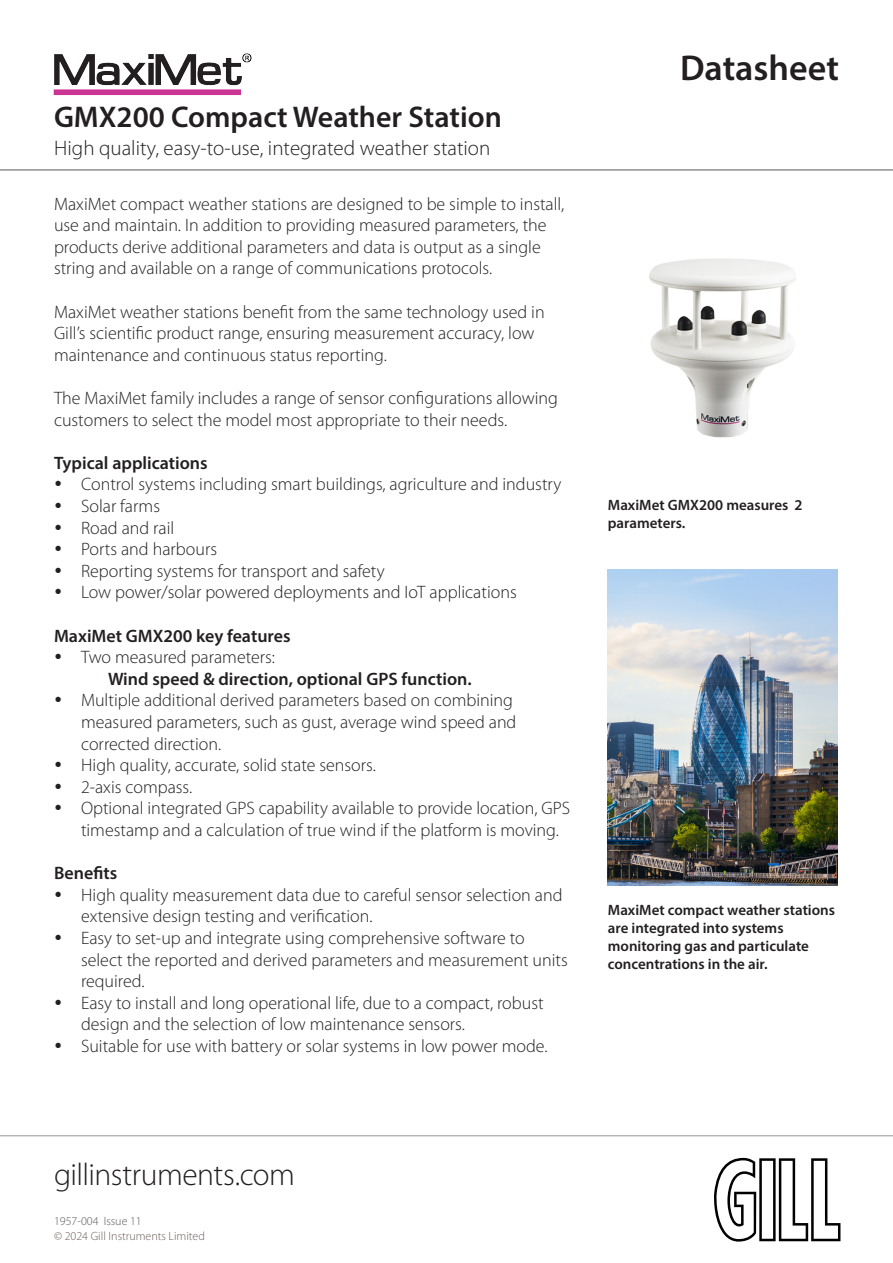
<style>
.page{position:relative;width:893px;height:1263px;background:#fff}
.page>*{position:absolute;margin:0;border:0;box-sizing:border-box;transform-origin:0 0}
.t1{font:600 36px "Myriad Pro";color:#231f20}
.t2{font:300 31.5px "Myriad Pro";letter-spacing:-.015em;color:#231f20}
.t3{font:600 30px "Myriad Pro";color:#231f20}
.t4{font:300 21px "Myriad Pro";color:#231f20}
.t5{font:300 18px/21.6px "Myriad Pro";color:#231f20}
.t6{font:600 18px/21.6px "Myriad Pro";color:#231f20}
.t7{font:600 15px/18px "Myriad Pro";color:#231f20}
.t8{font:300 12px "Myriad Pro";color:#6a605a}
.t9{font:300 12px "Myriad Pro";color:#5c5955}
.s1{font-weight:300}
</style>
<div class="page">
<svg style="left:714px;top:1158px;width:126px;height:83px"></svg>
<hr style="left:0;top:1135px;width:893px;height:1px;background:#939598">
<hr style="left:0;top:170px;width:893px;height:1px;background:#939598">
<hr style="left:0;top:169px;width:893px;height:1px;background:#939598">
<img style="left:53px;top:53px;width:199px;height:43px">
<img style="left:608px;top:569px;width:229px;height:316px">
<img style="left:649px;top:258px;width:147px;height:179px">
<h3 class="t3" style="left:54px;top:98px;width:449px">GMX200 Compact Weather Station</h3>
<p class="t4" style="left:54px;top:135px;width:438px">High quality, easy-to-use, integrated weather station</p>
<p class="t5" style="left:54px;top:193px;width:512px">MaxiMet compact weather stations are designed to be simple to install, use and maintain. In addition to providing measured parameters, the products derive additional parameters and data is output as a single string and available on a range of communications protocols.</p>
<p class="t5" style="left:54px;top:301px;width:492px">MaxiMet weather stations benefit from the same technology used in<br>Gill’s scientific product range, ensuring measurement accuracy, low maintenance and continuous status reporting.</p>
<p class="t5" style="left:54px;top:387px;width:505px">The MaxiMet family includes a range of sensor configurations allowing customers to select the model most appropriate to their needs.</p>
<p class="t6" style="left:54px;top:451px;width:155px">Typical applications</p>
<p class="t5" style="left:81px;top:473px;width:482px">Control systems including smart buildings, agriculture and industry</p>
<p class="t5" style="left:81px;top:495px;width:81px">Solar farms</p>
<p class="t5" style="left:81px;top:517px;width:95px">Road and rail</p>
<p class="t5" style="left:81px;top:538px;width:138px">Ports and harbours</p>
<p class="t5" style="left:81px;top:560px;width:305px">Reporting systems for transport and safety</p>
<p class="t5" style="left:81px;top:581px;width:437px">Low power/solar powered deployments and IoT applications</p>
<p class="t6" style="left:54px;top:624px;width:238px">MaxiMet GMX200 key features</p>
<p class="t6" style="left:108px;top:646px;width:365px;text-indent:-27px"><span class="s1">Two measured parameters:<br></span>Wind speed &amp; direction, optional GPS function.</p>
<p class="t5" style="left:81px;top:689px;width:437px">Multiple additional derived parameters based on combining measured parameters, such as gust, average wind speed and corrected direction.</p>
<p class="t5" style="left:81px;top:754px;width:296px">High quality, accurate, solid state sensors.</p>
<p class="t5" style="left:81px;top:776px;width:113px">2-axis compass.</p>
<p class="t5" style="left:81px;top:797px;width:491px">Optional integrated GPS capability available to provide location, GPS timestamp and a calculation of true wind if the platform is moving.</p>
<p class="t6" style="left:54px;top:862px;width:65px">Benefits</p>
<p class="t5" style="left:81px;top:884px;width:483px">High quality measurement data due to careful sensor selection and extensive design testing and verification.</p>
<p class="t5" style="left:81px;top:927px;width:488px">Easy to set-up and integrate using comprehensive software to select the reported and derived parameters and measurement units required.</p>
<p class="t5" style="left:81px;top:992px;width:464px">Easy to install and long operational life, due to a compact, robust design and the selection of low maintenance sensors.</p>
<p class="t5" style="left:81px;top:1035px;width:468px">Suitable for use with battery or solar systems in low power mode.</p>
<h1 class="t1" style="left:680px;top:45px;width:160px">Datasheet</h1>
<p class="t7" style="left:608px;top:496px;width:196px">MaxiMet GMX200 measures 2 parameters.</p>
<p class="t7" style="left:608px;top:900px;width:229px">MaxiMet compact weather stations are integrated into systems monitoring gas and particulate concentrations in the air.</p>
<h2 class="t2" style="left:54px;top:1155px;width:242px">gillinstruments.com</h2>
<p class="t9" style="left:54px;top:1214px;width:89px">1957-004 Issue 11</p>
<p class="t8" style="left:54px;top:1228px;width:152px">© 2024 Gill Instruments Limited</p>
</div>
